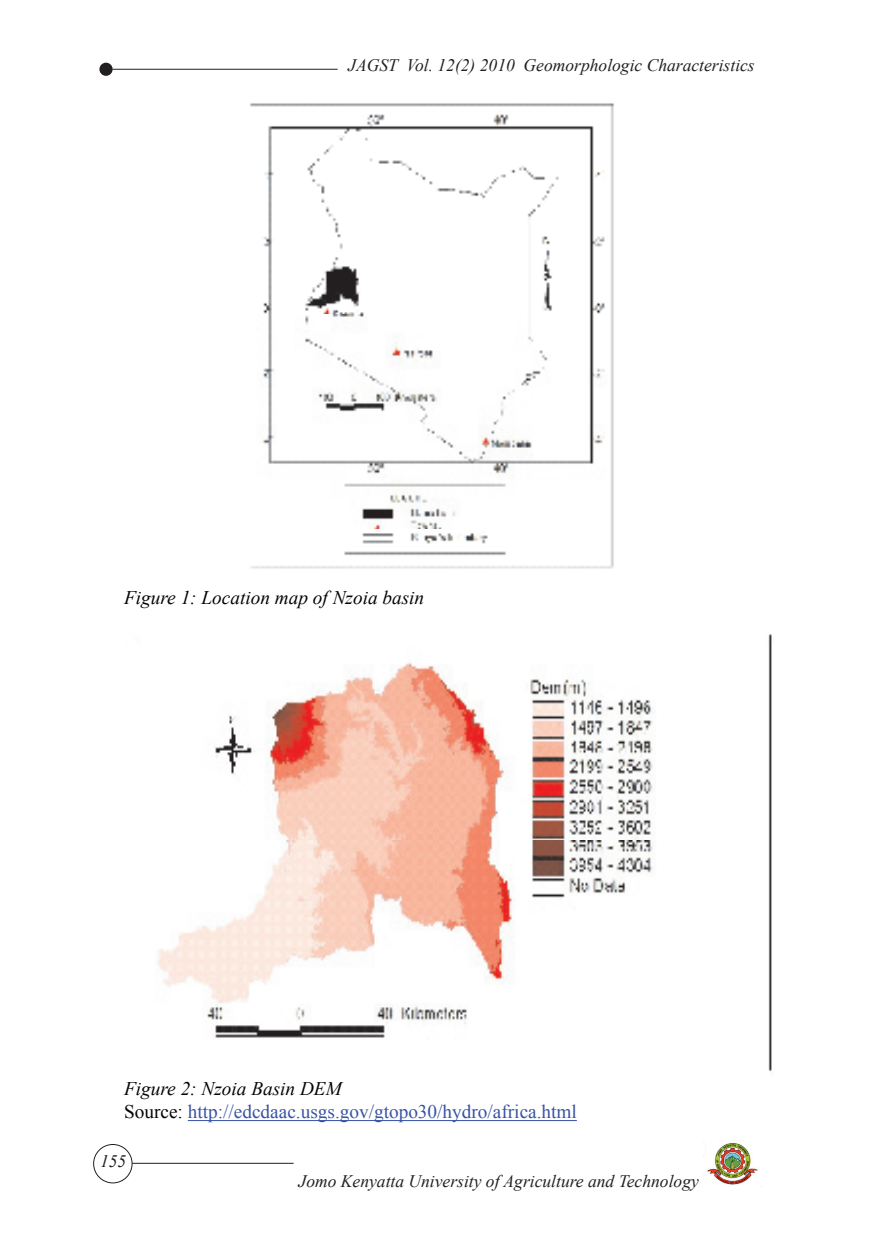
<style>
.page{position:relative;width:874px;height:1241px;background:#fff}
.page>*{position:absolute;margin:0;border:0;box-sizing:border-box;transform-origin:0 0}
.t1{font:19.25px/23.1px "Times New Roman";color:#3853a3}
.t2{font:italic 19.25px "Times New Roman";color:#040503}
.t3{font:italic 17.5px "Times New Roman";color:#231f20}
.s1{font-style:italic;color:#040503}
.s2{color:#040503}
</style>
<div class="page">
<div style="left:93px;top:1143px;width:39px;height:40px;border:1px solid #231f20;border-radius:50%"></div>
<hr style="left:132px;top:1162px;width:161px;height:1px;background:#231f20">
<img style="left:707px;top:1140px;width:51px;height:45px">
<hr style="left:112px;top:69px;width:225px;height:1px;background:#231f20">
<div style="left:100px;top:64px;width:12px;height:11px;background:#231f20;border-radius:50%"></div>
<div style="left:99px;top:63px;width:14px;height:13px;border:2px solid #231f20;border-radius:50%"></div>
<img style="left:250px;top:103px;width:364px;height:466px">
<img style="left:157px;top:634px;width:615px;height:438px">
<hr style="left:188px;top:1119px;width:388px;height:1px;background:#3853a3">
<p class="t3" style="left:348px;top:53px;width:408px">JAGST Vol. 12(2) 2010 Geomorphologic Characteristics</p>
<p class="t2" style="left:124px;top:583px;width:301px">Figure 1: Location map of Nzoia basin</p>
<p class="t1" style="left:124px;top:1076px;width:454px"><span class="s1">Figure 2: Nzoia Basin DEM<br></span><span class="s2">Source:</span> http://edcdaac.usgs.gov/gtopo30/hydro/africa.html</p>
<p class="t3" style="left:100px;top:1148px;width:28px">155</p>
<p class="t3" style="left:298px;top:1168px;width:401px">Jomo Kenyatta University of Agriculture and Technology</p>
</div>
